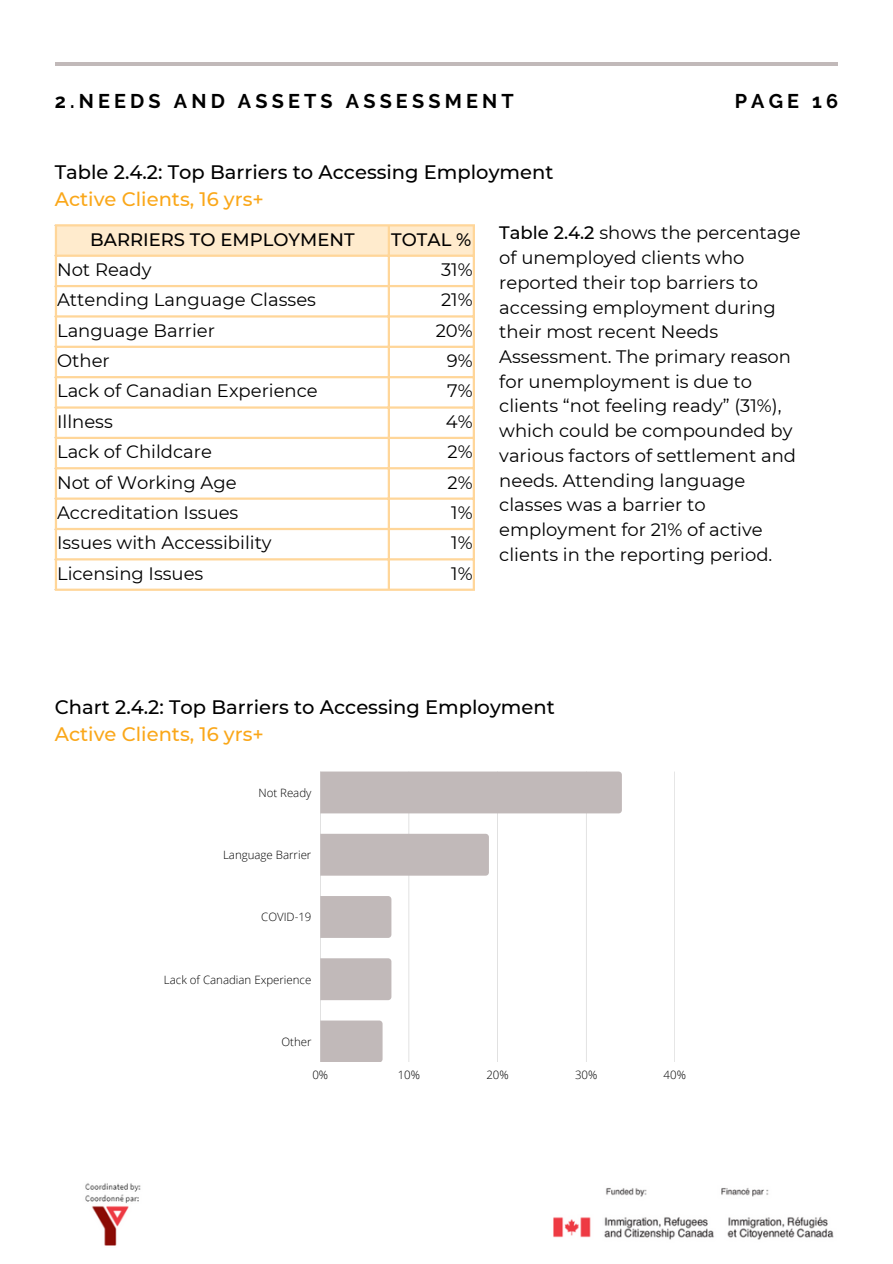
<style>
.page{position:relative;width:893px;height:1264px;background:#fff}
.page>*{position:absolute;margin:0;border:0;box-sizing:border-box;transform-origin:0 0}
.t1{font:700 19.8px "Raleway";letter-spacing:.21em;color:#000}
.t2{font:500 19.5px "Montserrat";color:#000}
.t3{font:500 19.5px "Montserrat";color:#faa719}
.t4{font:18px/24.8px "Montserrat";color:#000}
.t5{font:500 18px "Montserrat";color:#000}
.t6{font:300 11.55px "Open Sans";color:#000}
.s1{font-weight:500}
</style>
<div class="page">
<hr style="left:55px;top:62px;width:782px;height:4px;background:#c1b9b9">
<img style="left:85px;top:1183px;width:56px;height:63px">
<img style="left:553px;top:1188px;width:281px;height:52px">
<svg style="left:320px;top:771px;width:300px;height:291px"></svg>
<svg style="left:618px;top:771px;width:4px;height:42px"></svg>
<svg style="left:485px;top:833px;width:4px;height:42px"></svg>
<svg style="left:388px;top:896px;width:3px;height:41px"></svg>
<svg style="left:388px;top:958px;width:3px;height:42px"></svg>
<svg style="left:379px;top:1020px;width:3px;height:42px"></svg>
<div style="left:57px;top:226px;width:415px;height:28px;background:#ffebcd"></div>
<hr style="left:55px;top:226px;width:2px;height:362px;background:#ffd699">
<hr style="left:387px;top:226px;width:3px;height:362px;background:#ffd699">
<hr style="left:472px;top:226px;width:3px;height:362px;background:#ffd699">
<hr style="left:55px;top:224px;width:420px;height:2px;background:#ffd699">
<hr style="left:55px;top:254px;width:420px;height:3px;background:#ffd699">
<hr style="left:55px;top:285px;width:420px;height:2px;background:#ffd699">
<hr style="left:55px;top:315px;width:420px;height:2px;background:#ffd699">
<hr style="left:55px;top:346px;width:420px;height:2px;background:#ffd699">
<hr style="left:55px;top:376px;width:420px;height:2px;background:#ffd699">
<hr style="left:55px;top:406px;width:420px;height:2px;background:#ffd699">
<hr style="left:55px;top:437px;width:420px;height:2px;background:#ffd699">
<hr style="left:55px;top:467px;width:420px;height:2px;background:#ffd699">
<hr style="left:55px;top:497px;width:420px;height:3px;background:#ffd699">
<hr style="left:55px;top:528px;width:420px;height:2px;background:#ffd699">
<hr style="left:55px;top:558px;width:420px;height:2px;background:#ffd699">
<hr style="left:55px;top:588px;width:420px;height:3px;background:#ffd699">
<p class="t1" style="left:55px;top:89px;width:460px">2.NEEDS AND ASSETS ASSESSMENT</p>
<p class="t2" style="left:55px;top:160px;width:500px">Table 2.4.2: Top Barriers to Accessing Employment</p>
<p class="t3" style="left:55px;top:187px;width:210px">Active Clients, 16 yrs+</p>
<p class="t1" style="left:734px;top:89px;width:105px">PAGE 16</p>
<p class="t5" style="left:90px;top:228px;width:266px">BARRIERS TO EMPLOYMENT</p>
<p class="t5" style="left:391px;top:228px;width:82px">TOTAL %</p>
<p class="t4" style="left:57px;top:257px;width:96px">Not Ready</p>
<p class="t4" style="left:441px;top:257px;width:33px">31%</p>
<p class="t4" style="left:57px;top:287px;width:260px">Attending Language Classes</p>
<p class="t4" style="left:441px;top:287px;width:33px">21%</p>
<p class="t4" style="left:57px;top:318px;width:159px">Language Barrier</p>
<p class="t4" style="left:435px;top:318px;width:39px">20%</p>
<p class="t4" style="left:57px;top:348px;width:54px">Other</p>
<p class="t4" style="left:447px;top:348px;width:27px">9%</p>
<p class="t4" style="left:57px;top:378px;width:262px">Lack of Canadian Experience</p>
<p class="t4" style="left:447px;top:378px;width:27px">7%</p>
<p class="t4" style="left:57px;top:409px;width:57px">Illness</p>
<p class="t4" style="left:446px;top:409px;width:28px">4%</p>
<p class="t4" style="left:57px;top:439px;width:156px">Lack of Childcare</p>
<p class="t4" style="left:447px;top:439px;width:27px">2%</p>
<p class="t4" style="left:57px;top:469px;width:181px">Not of Working Age</p>
<p class="t4" style="left:447px;top:469px;width:27px">2%</p>
<p class="t4" style="left:57px;top:500px;width:183px">Accreditation Issues</p>
<p class="t4" style="left:451px;top:500px;width:23px">1%</p>
<p class="t4" style="left:57px;top:530px;width:216px">Issues with Accessibility</p>
<p class="t4" style="left:451px;top:530px;width:23px">1%</p>
<p class="t4" style="left:57px;top:560px;width:148px">Licensing Issues</p>
<p class="t4" style="left:451px;top:560px;width:23px">1%</p>
<p class="t4" style="left:499px;top:220px;width:303px"><span class="s1">Table 2.4.2</span> shows the percentage of unemployed clients who reported their top barriers to accessing employment during their most recent Needs<br>Assessment. The primary reason for unemployment is due to clients “not feeling ready” (31%), which could be compounded by various factors of settlement and needs. Attending language classes was a barrier to employment for 21% of active clients in the reporting period.</p>
<p class="t2" style="left:55px;top:695px;width:501px">Chart 2.4.2: Top Barriers to Accessing Employment</p>
<p class="t3" style="left:55px;top:722px;width:210px">Active Clients, 16 yrs+</p>
<p class="t6" style="left:258px;top:784px;width:55px">Not Ready</p>
<p class="t6" style="left:223px;top:846px;width:90px">Language Barrier</p>
<p class="t6" style="left:261px;top:909px;width:52px">COVID-19</p>
<p class="t6" style="left:164px;top:971px;width:149px">Lack of Canadian Experience</p>
<p class="t6" style="left:281px;top:1033px;width:32px">Other</p>
<p class="t6" style="left:312px;top:1066px;width:17px">0%</p>
<p class="t6" style="left:397px;top:1066px;width:24px">10%</p>
<p class="t6" style="left:486px;top:1066px;width:24px">20%</p>
<p class="t6" style="left:575px;top:1066px;width:24px">30%</p>
<p class="t6" style="left:663px;top:1066px;width:24px">40%</p>
</div>
